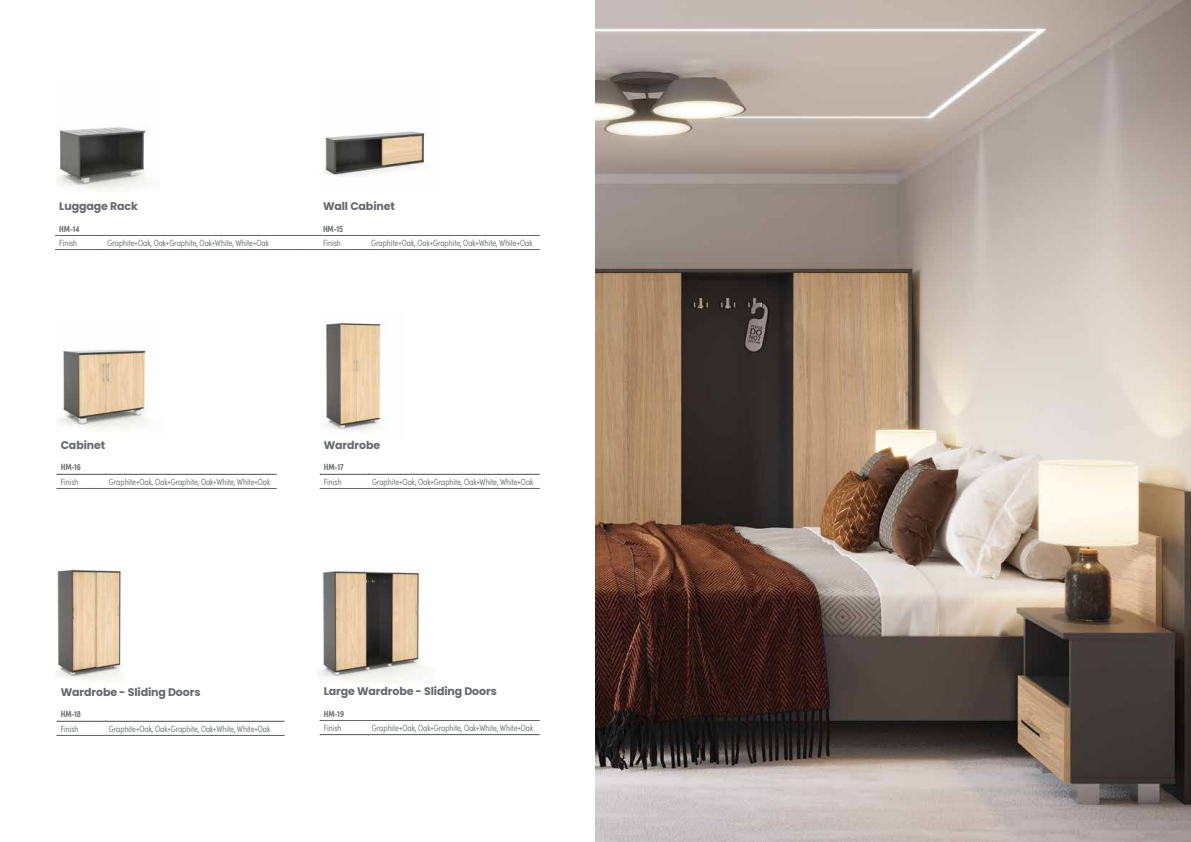
<style>
.page{position:relative;width:1191px;height:842px;background:#fff}
.page>*{position:absolute;margin:0;border:0;box-sizing:border-box;transform-origin:0 0}
.t1{font:700 11px "Poppins";letter-spacing:-.01em;color:#65686e}
.t2{font:300 9px "Sofia Pro Condensed";color:#65686e}
.t3{font:600 9px "Sofia Pro Condensed";letter-spacing:-.01em;color:#65686e}
</style>
<div class="page">
<img style="left:57px;top:127px;width:91px;height:63px">
<img style="left:324px;top:131px;width:103px;height:46px">
<svg style="left:55px;top:235px;width:484px;height:1px"></svg>
<svg style="left:55px;top:249px;width:484px;height:1px"></svg>
<img style="left:60px;top:349px;width:87px;height:80px">
<svg style="left:57px;top:474px;width:219px;height:1px"></svg>
<svg style="left:57px;top:488px;width:219px;height:1px"></svg>
<img style="left:324px;top:322px;width:59px;height:110px">
<svg style="left:320px;top:474px;width:219px;height:1px"></svg>
<svg style="left:320px;top:488px;width:219px;height:1px"></svg>
<img style="left:55px;top:569px;width:68px;height:111px">
<svg style="left:57px;top:721px;width:227px;height:1px"></svg>
<svg style="left:57px;top:735px;width:227px;height:1px"></svg>
<svg style="left:320px;top:720px;width:219px;height:1px"></svg>
<svg style="left:320px;top:734px;width:219px;height:1px"></svg>
<img style="left:595px;top:0;width:596px;height:842px">
<img style="left:319px;top:570px;width:109px;height:112px">
<p class="t1" style="left:59px;top:200px;width:80px">Luggage Rack</p>
<p class="t3" style="left:59px;top:222px;width:22px">HM-14</p>
<p class="t2" style="left:59px;top:236px;width:19px">Finish</p>
<p class="t2" style="left:107px;top:236px;width:163px">Graphite+Oak, Oak+Graphite, Oak+White, White+Oak</p>
<p class="t1" style="left:323px;top:200px;width:73px">Wall Cabinet</p>
<p class="t3" style="left:323px;top:222px;width:22px">HM-15</p>
<p class="t2" style="left:323px;top:236px;width:19px">Finish</p>
<p class="t2" style="left:371px;top:236px;width:163px">Graphite+Oak, Oak+Graphite, Oak+White, White+Oak</p>
<p class="t1" style="left:61px;top:439px;width:46px">Cabinet</p>
<p class="t3" style="left:61px;top:460px;width:22px">HM-16</p>
<p class="t2" style="left:61px;top:475px;width:19px">Finish</p>
<p class="t2" style="left:109px;top:475px;width:163px">Graphite+Oak, Oak+Graphite, Oak+White, White+Oak</p>
<p class="t1" style="left:324px;top:439px;width:58px">Wardrobe</p>
<p class="t3" style="left:324px;top:460px;width:21px">HM-17</p>
<p class="t2" style="left:324px;top:475px;width:19px">Finish</p>
<p class="t2" style="left:372px;top:475px;width:163px">Graphite+Oak, Oak+Graphite, Oak+White, White+Oak</p>
<p class="t1" style="left:61px;top:686px;width:141px">Wardrobe - Sliding Doors</p>
<p class="t3" style="left:61px;top:707px;width:22px">HM-18</p>
<p class="t2" style="left:61px;top:722px;width:19px">Finish</p>
<p class="t2" style="left:109px;top:722px;width:163px">Graphite+Oak, Oak+Graphite, Oak+White, White+Oak</p>
<p class="t1" style="left:324px;top:685px;width:175px">Large Wardrobe - Sliding Doors</p>
<p class="t3" style="left:324px;top:707px;width:22px">HM-19</p>
<p class="t2" style="left:324px;top:721px;width:19px">Finish</p>
<p class="t2" style="left:372px;top:721px;width:163px">Graphite+Oak, Oak+Graphite, Oak+White, White+Oak</p>
</div>
